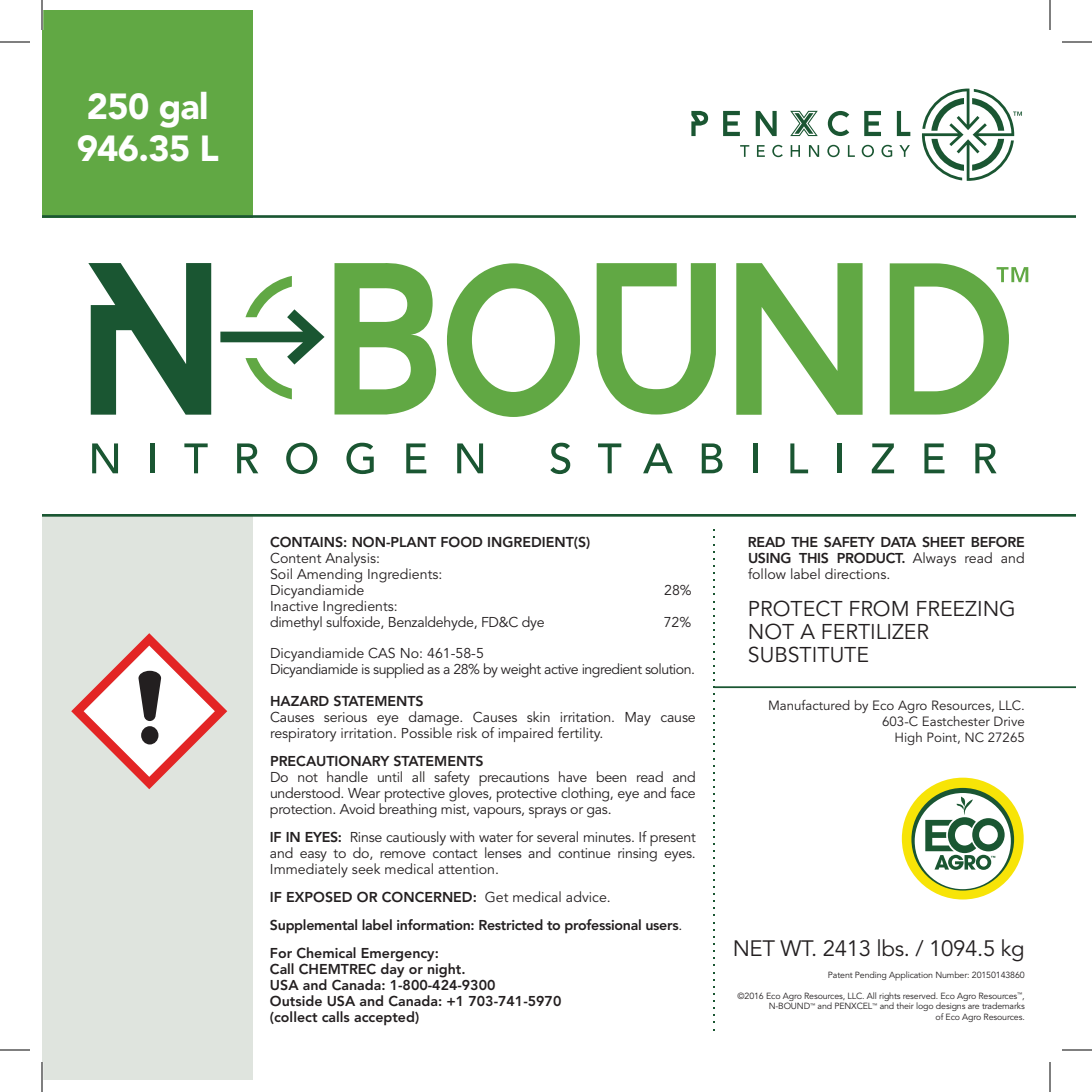
<style>
.page{position:relative;width:1092px;height:1092px;background:#fff}
.page>*{position:absolute;margin:0;border:0;box-sizing:border-box;transform-origin:0 0}
.t1{font:900 36px/42px "Avenir LT Std";letter-spacing:-.02em;color:#fff}
.t2{font:22.2px "Avenir LT Std";letter-spacing:-.015em;color:#231f20}
.t3{font:21.2px/23px "Avenir LT Std";color:#231f20}
.t4{font:14.2px/16px "Avenir LT Std";letter-spacing:-.01em;color:#231f20}
.t5{font:800 14.2px/16px "Avenir LT Std";color:#231f20}
.t6{font:800 14.2px/28px "Avenir LT Std";letter-spacing:-.02em;color:#231f20}
.t7{font:14.2px/16px "Avenir LT Std";letter-spacing:-.035em;color:#231f20}
.t8{font:13.4px/16px "Avenir LT Std";color:#231f20;text-align:right}
.t9{font:8.8px/10.6px "Avenir LT Std";letter-spacing:-.015em;color:#231f20;text-align:right}
.s1{font-weight:800}
.s2{font-weight:400}
</style>
<div class="page">
<div style="left:42px;top:515px;width:210px;height:565px;background:#dfe4de"></div>
<div style="left:42px;top:10px;width:210px;height:208px;background:#61a844"></div>
<svg style="left:71px;top:633px;width:156px;height:156px"></svg>
<svg style="left:740px;top:145px;width:9px;height:12px"></svg>
<svg style="left:757px;top:145px;width:8px;height:12px"></svg>
<svg style="left:772px;top:145px;width:11px;height:12px"></svg>
<svg style="left:791px;top:145px;width:9px;height:12px"></svg>
<svg style="left:809px;top:145px;width:10px;height:12px"></svg>
<svg style="left:827px;top:145px;width:13px;height:12px"></svg>
<svg style="left:848px;top:145px;width:7px;height:12px"></svg>
<svg style="left:862px;top:145px;width:12px;height:12px"></svg>
<svg style="left:881px;top:145px;width:11px;height:12px"></svg>
<svg style="left:899px;top:145px;width:11px;height:12px"></svg>
<svg style="left:691px;top:111px;width:17px;height:25px"></svg>
<svg style="left:723px;top:111px;width:17px;height:25px"></svg>
<svg style="left:756px;top:111px;width:21px;height:25px"></svg>
<svg style="left:790px;top:111px;width:28px;height:25px"></svg>
<svg style="left:828px;top:111px;width:21px;height:25px"></svg>
<svg style="left:864px;top:111px;width:17px;height:25px"></svg>
<svg style="left:897px;top:111px;width:13px;height:25px"></svg>
<svg style="left:922px;top:89px;width:100px;height:92px"></svg>
<hr style="left:714px;top:686px;width:362px;height:2px;background:#1a5632">
<svg style="left:713px;top:979px;width:1px;height:37px"></svg>
<svg style="left:713px;top:929px;width:1px;height:37px"></svg>
<svg style="left:713px;top:872px;width:1px;height:37px"></svg>
<svg style="left:713px;top:822px;width:1px;height:37px"></svg>
<svg style="left:713px;top:765px;width:1px;height:37px"></svg>
<svg style="left:713px;top:708px;width:1px;height:37px"></svg>
<svg style="left:713px;top:658px;width:1px;height:37px"></svg>
<svg style="left:713px;top:601px;width:1px;height:37px"></svg>
<svg style="left:713px;top:551px;width:1px;height:37px"></svg>
<svg style="left:902px;top:778px;width:122px;height:122px"></svg>
<hr style="left:42px;top:215px;width:1034px;height:3px;background:#1a5632">
<hr style="left:42px;top:514px;width:1034px;height:3px;background:#1a5632">
<svg style="left:220px;top:276px;width:105px;height:123px"></svg>
<svg style="left:88px;top:263px;width:123px;height:152px"></svg>
<svg style="left:890px;top:263px;width:138px;height:152px"></svg>
<svg style="left:335px;top:263px;width:101px;height:152px"></svg>
<svg style="left:736px;top:263px;width:127px;height:152px"></svg>
<svg style="left:447px;top:263px;width:133px;height:154px"></svg>
<svg style="left:597px;top:263px;width:119px;height:152px"></svg>
<svg style="left:92px;top:443px;width:26px;height:30px"></svg>
<hr style="left:151px;top:443px;width:4px;height:30px;background:#1a5632">
<svg style="left:184px;top:443px;width:24px;height:30px"></svg>
<svg style="left:237px;top:443px;width:21px;height:30px"></svg>
<svg style="left:286px;top:443px;width:31px;height:31px"></svg>
<svg style="left:346px;top:443px;width:28px;height:31px"></svg>
<svg style="left:406px;top:443px;width:20px;height:30px"></svg>
<svg style="left:457px;top:443px;width:26px;height:30px"></svg>
<svg style="left:550px;top:443px;width:20px;height:31px"></svg>
<svg style="left:598px;top:443px;width:23px;height:30px"></svg>
<svg style="left:643px;top:443px;width:30px;height:30px"></svg>
<svg style="left:702px;top:443px;width:21px;height:30px"></svg>
<div style="left:753px;top:443px;width:5px;height:30px;background:#1a5632"></div>
<svg style="left:790px;top:443px;width:18px;height:30px"></svg>
<hr style="left:837px;top:443px;width:4px;height:30px;background:#1a5632">
<svg style="left:872px;top:443px;width:22px;height:30px"></svg>
<svg style="left:924px;top:443px;width:20px;height:30px"></svg>
<svg style="left:975px;top:443px;width:22px;height:30px"></svg>
<hr style="left:0;top:42px;width:30px;height:1px;background:#000">
<hr style="left:1062px;top:42px;width:30px;height:1px;background:#000">
<hr style="left:0;top:1050px;width:30px;height:1px;background:#000">
<hr style="left:1062px;top:1050px;width:30px;height:1px;background:#000">
<hr style="left:42px;top:0;width:1px;height:30px;background:#000">
<hr style="left:42px;top:1062px;width:1px;height:30px;background:#000">
<hr style="left:1050px;top:0;width:1px;height:30px;background:#000">
<hr style="left:1050px;top:1062px;width:1px;height:30px;background:#000">
<h1 class="t1" style="left:77px;top:85px;width:144px">250 gal<br>946.35 L</h1>
<p class="t5" style="left:270px;top:534px;width:322px">CONTAINS: NON-PLANT FOOD INGREDIENT(S)</p>
<p class="t4" style="left:270px;top:550px;width:174px">Content Analysis:<br>Soil Amending Ingredients:<br>Dicyandiamide</p>
<p class="t4" style="left:664px;top:582px;width:29px">28%</p>
<p class="t4" style="left:270px;top:598px;width:276px">Inactive Ingredients:<br>dimethyl sulfoxide, Benzaldehyde, FD&amp;C dye</p>
<p class="t4" style="left:664px;top:614px;width:29px">72%</p>
<p class="t7" style="left:270px;top:646px;width:427px">Dicyandiamide CAS No: 461-58-5<br>Dicyandiamide is supplied as a 28% by weight active ingredient solution.</p>
<p class="t5" style="left:270px;top:693px;width:155px">HAZARD STATEMENTS</p>
<p class="t4" style="left:270px;top:710px;width:427px">Causes serious eye damage. Causes skin irritation. May cause respiratory irritation. Possible risk of impaired fertility.</p>
<p class="t5" style="left:270px;top:753px;width:215px">PRECAUTIONARY STATEMENTS</p>
<p class="t4" style="left:270px;top:770px;width:427px;text-align:justify">Do not handle until all safety precautions have been read and understood. Wear protective gloves, protective clothing, eye and face protection. Avoid breathing mist, vapours, sprays or gas.</p>
<p class="t4" style="left:270px;top:830px;width:427px;text-align:justify"><span class="s1">IF IN EYES:</span> Rinse cautiously with water for several minutes. If present and easy to do, remove contact lenses and continue rinsing eyes.<br>Immediately seek medical attention.</p>
<p class="t6" style="left:270px;top:883px;width:414px">IF EXPOSED OR CONCERNED: <span class="s2">Get medical advice.<br></span>Supplemental label information: Restricted to professional users<span class="s2">.<br></span>For Chemical Emergency:</p>
<p class="t5" style="left:270px;top:961px;width:293px">Call CHEMTREC day or night.<br>USA and Canada: 1-800-424-9300<br>Outside USA and Canada: +1 703-741-5970 (collect calls accepted)</p>
<p class="t5" style="left:748px;top:534px;width:278px;text-align:justify">READ THE SAFETY DATA SHEET BEFORE USING THIS PRODUCT. <span class="s2">Always read and follow label directions.</span></p>
<h3 class="t3" style="left:748px;top:598px;width:269px">PROTECT FROM FREEZING<br>NOT A FERTILIZER<br>SUBSTITUTE</h3>
<p class="t8" style="left:768px;top:698px;width:258px">Manufactured by Eco Agro Resources, LLC.<br>603-C Eastchester Drive<br>High Point, NC 27265</p>
<h2 class="t2" style="left:733px;top:936px;width:294px">NET WT. 2413 lbs. / 1094.5 kg</h2>
<p class="t9" style="left:828px;top:969px;width:198px">Patent Pending Application Number: 20150143860</p>
<p class="t9" style="left:738px;top:991px;width:289px">©2016 Eco Agro Resources, LLC. All rights reserved. Eco Agro Resources<sup>™</sup>,<br>N-BOUND<sup>™</sup> and PENXCEL<sup>™</sup> and their logo designs are trademarks<br>of Eco Agro Resources.</p>
</div>
